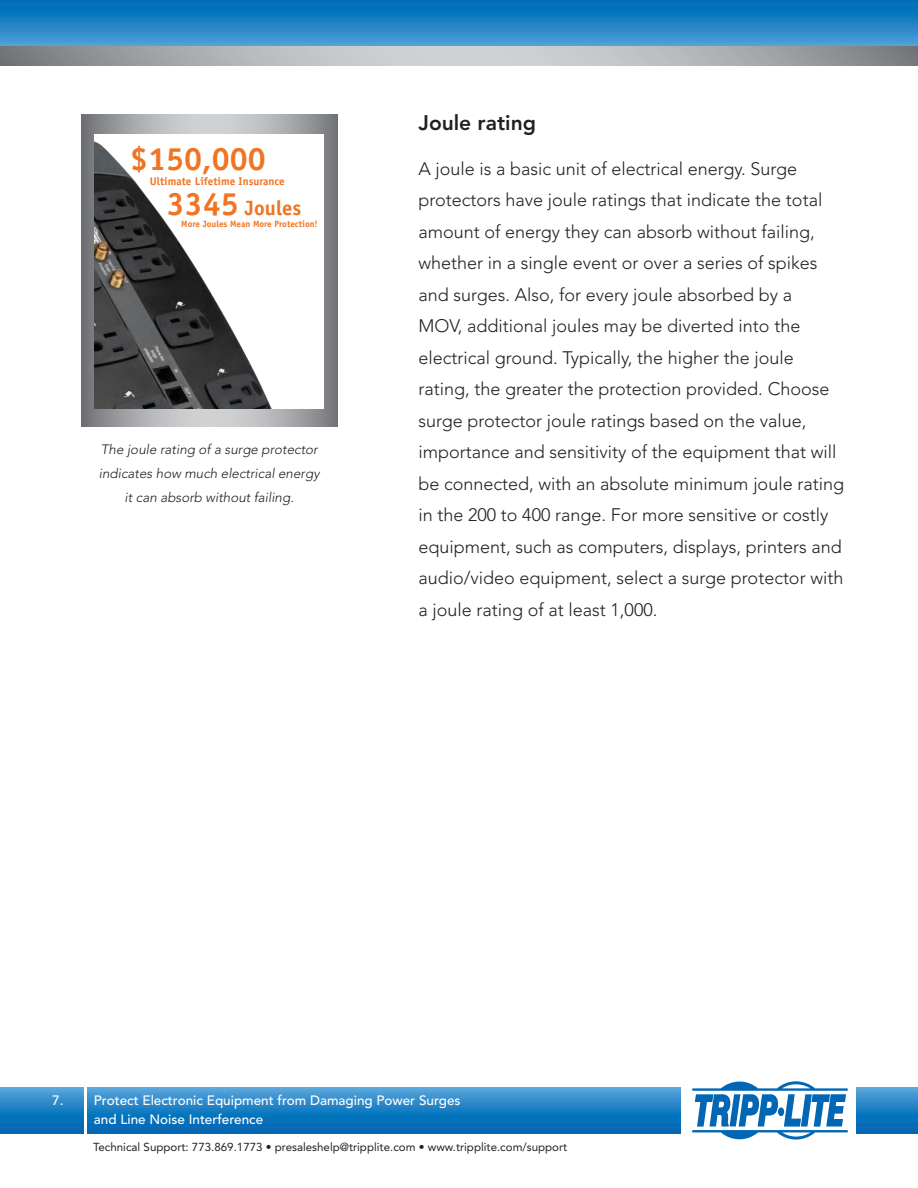
<style>
.page{position:relative;width:918px;height:1188px;background:#fff}
.page>*{position:absolute;margin:0;border:0;box-sizing:border-box;transform-origin:0 0}
.t1{font:700 32.4px "Officina Sans";color:#f07523}
.t2{font:800 21px "Avenir";color:#231f20}
.t3{font:700 20.7px "Officina Sans";color:#f07523}
.t4{font:300 18px/31.5px "Avenir";color:#231f20}
.t5{font:italic 300 13.5px/24px "Avenir";color:#231f20;text-align:center}
.t6{font:500 13.5px/19.5px "Avenir";color:#fff}
.t7{font:11.55px "Avenir";color:#231f20}
.t8{font:700 11.1px "Officina Sans";color:#f07523}
.t9{font:700 9.15px "Officina Sans";color:#f07523}
.s1{font-size:32.4px}
</style>
<div class="page">
<svg style="left:0;top:0;width:918px;height:46px;background:#2183c5"></svg>
<svg style="left:0;top:46px;width:918px;height:20px;background:#aeafb2"></svg>
<svg style="left:0;top:1088px;width:918px;height:46px;background:#1f7fc3"></svg>
<div style="left:681px;top:1067px;width:175px;height:91px;background:#fff"></div>
<svg style="left:692px;top:1081px;width:156px;height:59px"></svg>
<hr style="left:85px;top:1081px;width:2px;height:63px;background:#fff">
<svg style="left:81px;top:114px;width:257px;height:313px;background:#98999c"></svg>
<img style="left:94px;top:134px;width:228px;height:275px">
<h1 class="t1" style="left:130px;top:138px;width:137px">$150,000</h1>
<p class="t8" style="left:150px;top:174px;width:136px">Ultimate Lifetime Insurance</p>
<p class="t3" style="left:167px;top:195px;width:136px"><span class="s1">3345</span> Joules</p>
<p class="t9" style="left:181px;top:219px;width:138px">More Joules Mean More Protection!</p>
<p class="t5" style="left:99px;top:438px;width:222px">The joule rating of a surge protector indicates how much electrical energy it can absorb without failing.</p>
<p class="t2" style="left:418px;top:110px;width:119px">Joule rating</p>
<p class="t4" style="left:418px;top:153px;width:427px">A joule is a basic unit of electrical energy. Surge protectors have joule ratings that indicate the total amount of energy they can absorb without failing, whether in a single event or over a series of spikes and surges. Also, for every joule absorbed by a<br>MOV, additional joules may be diverted into the electrical ground. Typically, the higher the joule rating, the greater the protection provided. Choose surge protector joule ratings based on the value, importance and sensitivity of the equipment that will be connected, with an absolute minimum joule rating in the 200 to 400 range. For more sensitive or costly equipment, such as computers, displays, printers and audio/video equipment, select a surge protector with a joule rating of at least 1,000.</p>
<p class="t6" style="left:94px;top:1091px;width:368px;text-indent:-42px">7. Protect Electronic Equipment from Damaging Power Surges and Line Noise Interference</p>
<p class="t7" style="left:93px;top:1141px;width:476px">Technical Support: 773.869.1773 • presaleshelp@tripplite.com • www.tripplite.com/support</p>
</div>
